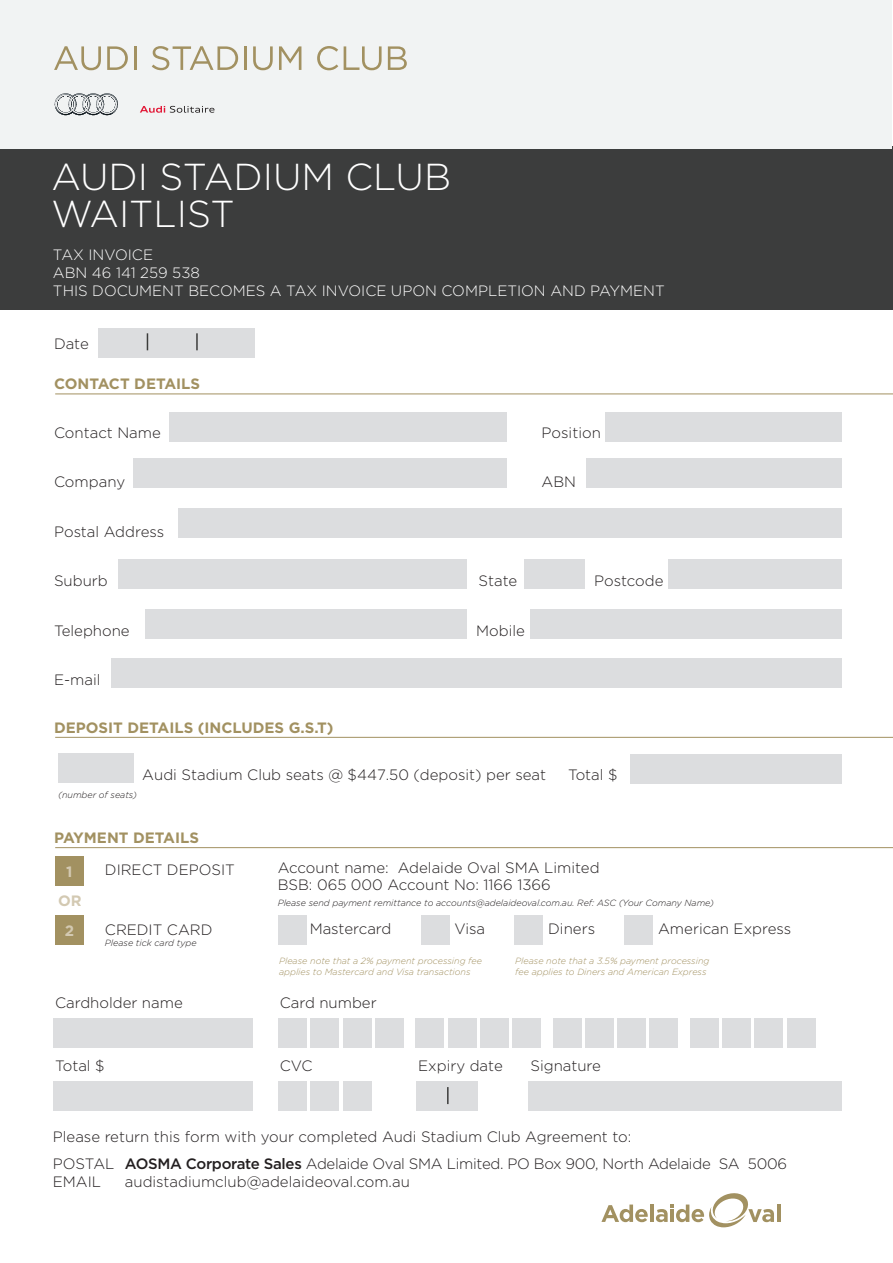
<style>
.page{position:relative;width:893px;height:1263px;background:#fff}
.page>*{position:absolute;margin:0;border:0;box-sizing:border-box;transform-origin:0 0}
.t1{font:300 37.5px/37.5px "Gotham";color:#fff}
.t2{font:300 15px/16.5px "Gotham";color:#231f20}
.t3{font:300 15px/18px "Gotham";color:#fff}
.t4{font:700 15px "Gotham";color:#a29161}
.t5{font:700 15px "Gotham";color:#d3c9b2}
.t6{font:italic 300 9px/10.8px "Gotham";color:#a29161}
.t7{font:italic 300 9px "Gotham";color:#231f20}
.s1{font-weight:500}
</style>
<div class="page">
<div style="left:99px;top:328px;width:156px;height:30px;background:#dcdddf"></div>
<div style="left:58px;top:753px;width:76px;height:30px;background:#dcdddf"></div>
<div style="left:55px;top:856px;width:29px;height:30px;background:#a29161"></div>
<div style="left:55px;top:915px;width:29px;height:29px;background:#a29161"></div>
<div style="left:278px;top:915px;width:29px;height:29px;background:#dcdddf"></div>
<div style="left:278px;top:1018px;width:29px;height:30px;background:#dcdddf"></div>
<div style="left:310px;top:1018px;width:29px;height:30px;background:#dcdddf"></div>
<div style="left:343px;top:1018px;width:28px;height:30px;background:#dcdddf"></div>
<div style="left:375px;top:1018px;width:29px;height:30px;background:#dcdddf"></div>
<div style="left:53px;top:1018px;width:200px;height:30px;background:#dcdddf"></div>
<div style="left:53px;top:1081px;width:200px;height:30px;background:#dcdddf"></div>
<div style="left:278px;top:1081px;width:29px;height:30px;background:#dcdddf"></div>
<div style="left:310px;top:1081px;width:29px;height:30px;background:#dcdddf"></div>
<div style="left:343px;top:1081px;width:28px;height:30px;background:#dcdddf"></div>
<div style="left:417px;top:1081px;width:61px;height:30px;background:#dcdddf"></div>
<div style="left:529px;top:1081px;width:313px;height:30px;background:#dcdddf"></div>
<div style="left:415px;top:1018px;width:29px;height:30px;background:#dcdddf"></div>
<div style="left:448px;top:1018px;width:28px;height:30px;background:#dcdddf"></div>
<div style="left:480px;top:1018px;width:29px;height:30px;background:#dcdddf"></div>
<div style="left:512px;top:1018px;width:29px;height:30px;background:#dcdddf"></div>
<div style="left:553px;top:1018px;width:28px;height:30px;background:#dcdddf"></div>
<div style="left:585px;top:1018px;width:29px;height:30px;background:#dcdddf"></div>
<div style="left:617px;top:1018px;width:29px;height:30px;background:#dcdddf"></div>
<div style="left:649px;top:1018px;width:29px;height:30px;background:#dcdddf"></div>
<div style="left:690px;top:1018px;width:29px;height:30px;background:#dcdddf"></div>
<div style="left:722px;top:1018px;width:29px;height:30px;background:#dcdddf"></div>
<div style="left:754px;top:1018px;width:29px;height:30px;background:#dcdddf"></div>
<div style="left:787px;top:1018px;width:29px;height:30px;background:#dcdddf"></div>
<div style="left:421px;top:915px;width:29px;height:29px;background:#dcdddf"></div>
<div style="left:514px;top:915px;width:29px;height:29px;background:#dcdddf"></div>
<div style="left:624px;top:915px;width:29px;height:29px;background:#dcdddf"></div>
<div style="left:0;top:146px;width:893px;height:164px;background:#3c3d3d"></div>
<div style="left:0;top:0;width:891px;height:148px;background:#f1f3f3"></div>
<hr style="left:650px;top:1204px;width:4px;height:18px;background:#a29161">
<svg style="left:601px;top:1204px;width:47px;height:18px"></svg>
<svg style="left:656px;top:1193px;width:118px;height:34px"></svg>
<hr style="left:777px;top:1204px;width:3px;height:18px;background:#a29161">
<svg style="left:54px;top:46px;width:47px;height:24px"></svg>
<svg style="left:107px;top:46px;width:21px;height:24px"></svg>
<hr style="left:134px;top:46px;width:2px;height:24px;background:#a29161">
<svg style="left:152px;top:46px;width:86px;height:24px"></svg>
<hr style="left:244px;top:46px;width:3px;height:24px;background:#a29161">
<svg style="left:253px;top:46px;width:20px;height:24px"></svg>
<svg style="left:279px;top:46px;width:22px;height:24px"></svg>
<svg style="left:317px;top:46px;width:21px;height:24px"></svg>
<svg style="left:344px;top:46px;width:38px;height:24px"></svg>
<svg style="left:388px;top:46px;width:19px;height:24px"></svg>
<svg style="left:55px;top:93px;width:63px;height:22px"></svg>
<svg style="left:140px;top:106px;width:74px;height:7px"></svg>
<svg style="left:147px;top:333px;width:1px;height:17px"></svg>
<svg style="left:196px;top:333px;width:2px;height:17px"></svg>
<hr style="left:55px;top:394px;width:838px;height:1px;background:#a29161">
<hr style="left:55px;top:737px;width:838px;height:1px;background:#a29161">
<hr style="left:55px;top:847px;width:838px;height:1px;background:#a29161">
<div style="left:169px;top:412px;width:338px;height:30px;background:#dcdddf"></div>
<div style="left:134px;top:458px;width:373px;height:30px;background:#dcdddf"></div>
<div style="left:178px;top:508px;width:664px;height:30px;background:#dcdddf"></div>
<div style="left:606px;top:412px;width:236px;height:30px;background:#dcdddf"></div>
<div style="left:586px;top:458px;width:256px;height:30px;background:#dcdddf"></div>
<div style="left:668px;top:559px;width:174px;height:30px;background:#dcdddf"></div>
<div style="left:524px;top:559px;width:60px;height:30px;background:#dcdddf"></div>
<div style="left:118px;top:559px;width:348px;height:30px;background:#dcdddf"></div>
<div style="left:145px;top:609px;width:321px;height:29px;background:#dcdddf"></div>
<div style="left:111px;top:658px;width:731px;height:30px;background:#dcdddf"></div>
<div style="left:530px;top:609px;width:312px;height:29px;background:#dcdddf"></div>
<div style="left:631px;top:754px;width:211px;height:30px;background:#dcdddf"></div>
<svg style="left:447px;top:1087px;width:2px;height:17px"></svg>
<h1 class="t1" style="left:51px;top:160px;width:401px">AUDI STADIUM CLUB<br>WAITLIST</h1>
<p class="t3" style="left:53px;top:247px;width:613px">TAX INVOICE<br>ABN 46 141 259 538<br>THIS DOCUMENT BECOMES A TAX INVOICE UPON COMPLETION AND PAYMENT</p>
<p class="t2" style="left:54px;top:336px;width:36px">Date</p>
<p class="t4" style="left:54px;top:379px;width:148px">CONTACT DETAILS</p>
<p class="t2" style="left:54px;top:425px;width:108px">Contact Name</p>
<p class="t2" style="left:542px;top:425px;width:61px">Position</p>
<p class="t2" style="left:54px;top:475px;width:73px">Company</p>
<p class="t2" style="left:542px;top:475px;width:36px">ABN</p>
<p class="t2" style="left:54px;top:524px;width:112px">Postal Address</p>
<p class="t2" style="left:54px;top:574px;width:55px">Suburb</p>
<p class="t2" style="left:479px;top:574px;width:40px">State</p>
<p class="t2" style="left:594px;top:574px;width:71px">Postcode</p>
<p class="t2" style="left:54px;top:623px;width:77px">Telephone</p>
<p class="t2" style="left:476px;top:623px;width:50px">Mobile</p>
<p class="t2" style="left:54px;top:673px;width:48px">E-mail</p>
<p class="t4" style="left:54px;top:722px;width:281px">DEPOSIT DETAILS (INCLUDES G.S.T)</p>
<p class="t2" style="left:142px;top:767px;width:405px">Audi Stadium Club seats @ $447.50 (deposit) per seat</p>
<p class="t2" style="left:568px;top:767px;width:51px">Total $</p>
<p class="t7" style="left:58px;top:791px;width:80px">(number of seats)</p>
<p class="t4" style="left:54px;top:832px;width:146px">PAYMENT DETAILS</p>
<p class="t5" style="left:66px;top:866px;width:8px">1</p>
<p class="t2" style="left:105px;top:863px;width:131px">DIRECT DEPOSIT</p>
<p class="t2" style="left:278px;top:861px;width:323px">Account name: Adelaide Oval SMA Limited<br>BSB: 065 000 Account No: 1166 1366</p>
<p class="t5" style="left:58px;top:895px;width:25px">OR</p>
<p class="t7" style="left:278px;top:900px;width:438px">Please send payment remittance to accounts@adelaideoval.com.au. Ref: ASC (Your Comany Name)</p>
<p class="t2" style="left:310px;top:922px;width:83px">Mastercard</p>
<p class="t2" style="left:454px;top:922px;width:32px">Visa</p>
<p class="t2" style="left:548px;top:922px;width:48px">Diners</p>
<p class="t2" style="left:658px;top:922px;width:135px">American Express</p>
<p class="t2" style="left:105px;top:922px;width:109px">CREDIT CARD</p>
<p class="t7" style="left:105px;top:939px;width:93px">Please tick card type</p>
<p class="t5" style="left:65px;top:925px;width:11px">2</p>
<p class="t6" style="left:279px;top:956px;width:204px">Please note that a 2% payment processing fee applies to Mastercard and Visa transactions</p>
<p class="t6" style="left:515px;top:956px;width:196px">Please note that a 3.5% payment processing fee applies to Diners and American Express</p>
<p class="t2" style="left:55px;top:995px;width:129px">Cardholder name</p>
<p class="t2" style="left:280px;top:995px;width:99px">Card number</p>
<p class="t2" style="left:55px;top:1058px;width:51px">Total $</p>
<p class="t2" style="left:280px;top:1058px;width:34px">CVC</p>
<p class="t2" style="left:418px;top:1058px;width:86px">Expiry date</p>
<p class="t2" style="left:530px;top:1058px;width:72px">Signature</p>
<p class="t2" style="left:53px;top:1125px;width:736px;line-height:27px">Please return this form with your completed Audi Stadium Club Agreement to:<br>POSTAL <span class="s1">AOSMA Corporate Sales</span> Adelaide Oval SMA Limited. PO Box 900, North Adelaide SA 5006</p>
<p class="t2" style="left:53px;top:1175px;width:50px">EMAIL</p>
<p class="t2" style="left:125px;top:1175px;width:287px">audistadiumclub@adelaideoval.com.au</p>
</div>
